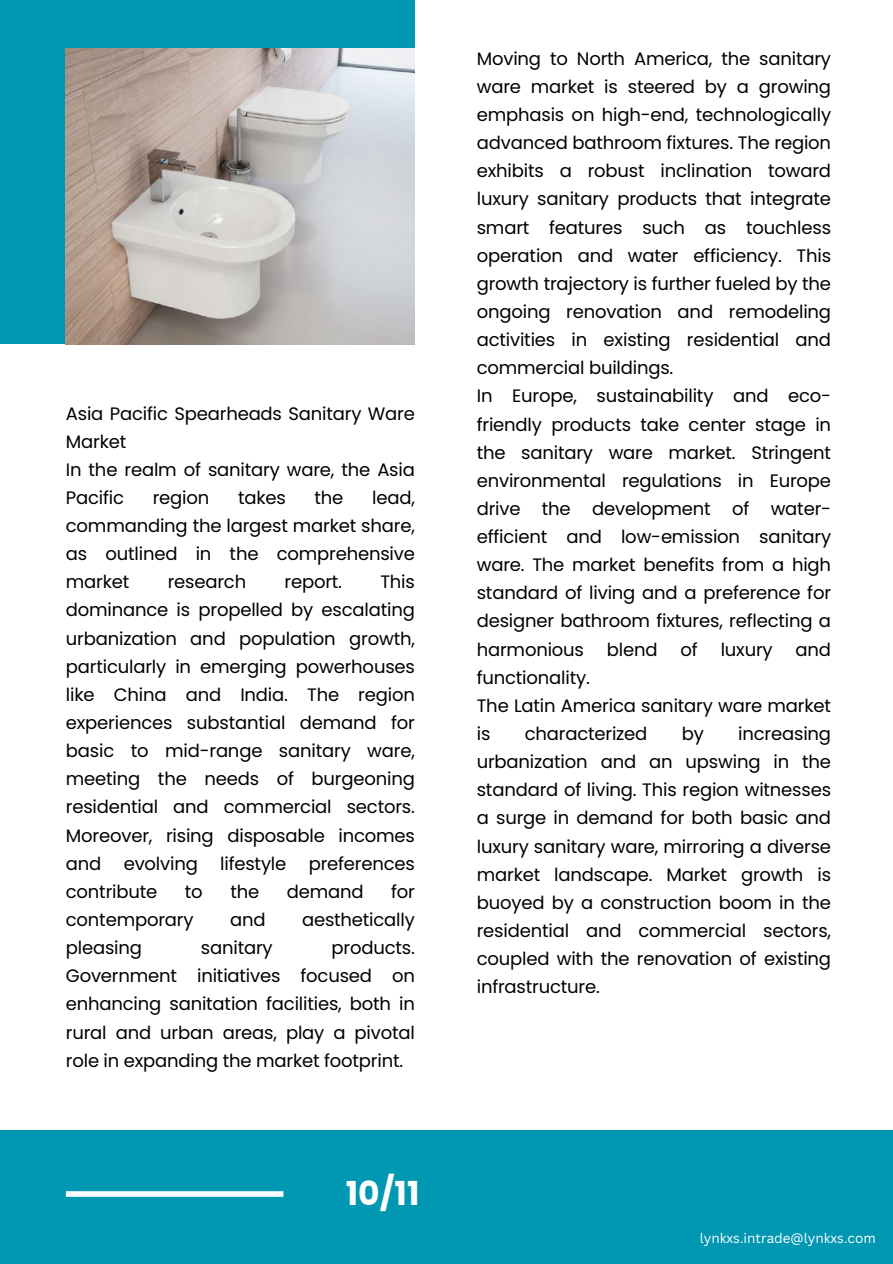
<style>
.page{position:relative;width:893px;height:1264px;background:#fff}
.page>*{position:absolute;margin:0;border:0;box-sizing:border-box;transform-origin:0 0}
.t1{font:700 33px "Poppins";color:#fff}
.t2{font:18px/28.2px "Poppins";letter-spacing:-.01em;color:#000;text-align:justify}
.t3{font:13.5px "Canva Sans";color:#fff}
</style>
<div class="page">
<div style="left:0;top:0;width:415px;height:343px;background:#0097b2"></div>
<div style="left:0;top:1130px;width:892px;height:133px;background:#0097b2"></div>
<div style="left:66px;top:1191px;width:217px;height:5px;background:#fff"></div>
<img style="left:66px;top:48px;width:349px;height:296px">
<p class="t2" style="left:66px;top:399px;width:350px;text-align:left">Asia Pacific Spearheads Sanitary Ware<br>Market<br>In the realm of sanitary ware, the Asia<br>Pacific</p>
<p class="t2" style="left:153px;top:483px;width:58px">region</p>
<p class="t2" style="left:238px;top:483px;width:49px">takes</p>
<p class="t2" style="left:314px;top:483px;width:30px">the</p>
<p class="t2" style="left:66px;top:483px;width:350px;text-indent:306px">lead, commanding the largest market share, as outlined in the comprehensive market</p>
<p class="t2" style="left:66px;top:568px;width:350px;text-indent:314px">This dominance is propelled by escalating urbanization and population growth, particularly in emerging powerhouses like China and India. The region experiences substantial demand for basic to mid-range sanitary ware, meeting the needs of burgeoning residential and commercial sectors.<br>Moreover, rising disposable incomes and evolving lifestyle preferences contribute</p>
<p class="t2" style="left:168px;top:568px;width:80px">research</p>
<p class="t2" style="left:284px;top:568px;width:59px">report.</p>
<p class="t2" style="left:185px;top:877px;width:19px">to</p>
<p class="t2" style="left:230px;top:877px;width:30px">the</p>
<p class="t2" style="left:287px;top:877px;width:78px">demand</p>
<p class="t2" style="left:391px;top:877px;width:25px">for</p>
<p class="t2" style="left:66px;top:905px;width:129px">contemporary</p>
<p class="t2" style="left:230px;top:905px;width:37px">and</p>
<p class="t2" style="left:302px;top:905px;width:114px">aesthetically</p>
<p class="t2" style="left:66px;top:933px;width:78px">pleasing</p>
<p class="t2" style="left:201px;top:933px;width:73px">sanitary</p>
<p class="t2" style="left:66px;top:933px;width:350px;text-indent:266px">products.<br>Government initiatives focused on enhancing sanitation facilities, both in rural and urban areas, play a pivotal role in expanding the market footprint.</p>
<p class="t1" style="left:346px;top:1169px;width:75px">10/11</p>
<p class="t2" style="left:476px;top:44px;width:356px;text-align:left">Moving to North America, the sanitary ware market is steered by a growing emphasis on high-end, technologically advanced bathroom fixtures. The region exhibits a robust inclination toward luxury sanitary products that integrate smart features such as touchless operation and water efficiency. This growth trajectory is further fueled by the ongoing renovation and remodeling activities in existing residential and commercial buildings.<br>In Europe, sustainability and eco&shy;friendly products take center stage in the sanitary ware market. Stringent environmental regulations in Europe drive the development of water&shy;efficient and low-emission sanitary ware. The market benefits from a high standard of living and a preference for designer bathroom fixtures, reflecting a harmonious</p>
<p class="t2" style="left:607px;top:635px;width:52px">blend</p>
<p class="t2" style="left:680px;top:635px;width:19px">of</p>
<p class="t2" style="left:720px;top:635px;width:54px">luxury</p>
<p class="t2" style="left:795px;top:635px;width:37px">and</p>
<p class="t2" style="left:476px;top:663px;width:356px;text-align:left">functionality.<br>The Latin America sanitary ware market is</p>
<p class="t2" style="left:476px;top:719px;width:356px;text-indent:261px">increasing urbanization and an upswing in the standard of living. This region witnesses a surge in demand for both basic and luxury sanitary ware, mirroring a diverse market landscape. Market growth is buoyed by a construction boom in the residential and commercial sectors, coupled with the renovation of existing infrastructure.</p>
<p class="t2" style="left:524px;top:719px;width:124px">characterized</p>
<p class="t2" style="left:681px;top:719px;width:24px">by</p>
<h1 class="t3" style="left:699px;top:1228px;width:177px">lynkxs.intrade@lynkxs.com</h1>
</div>
